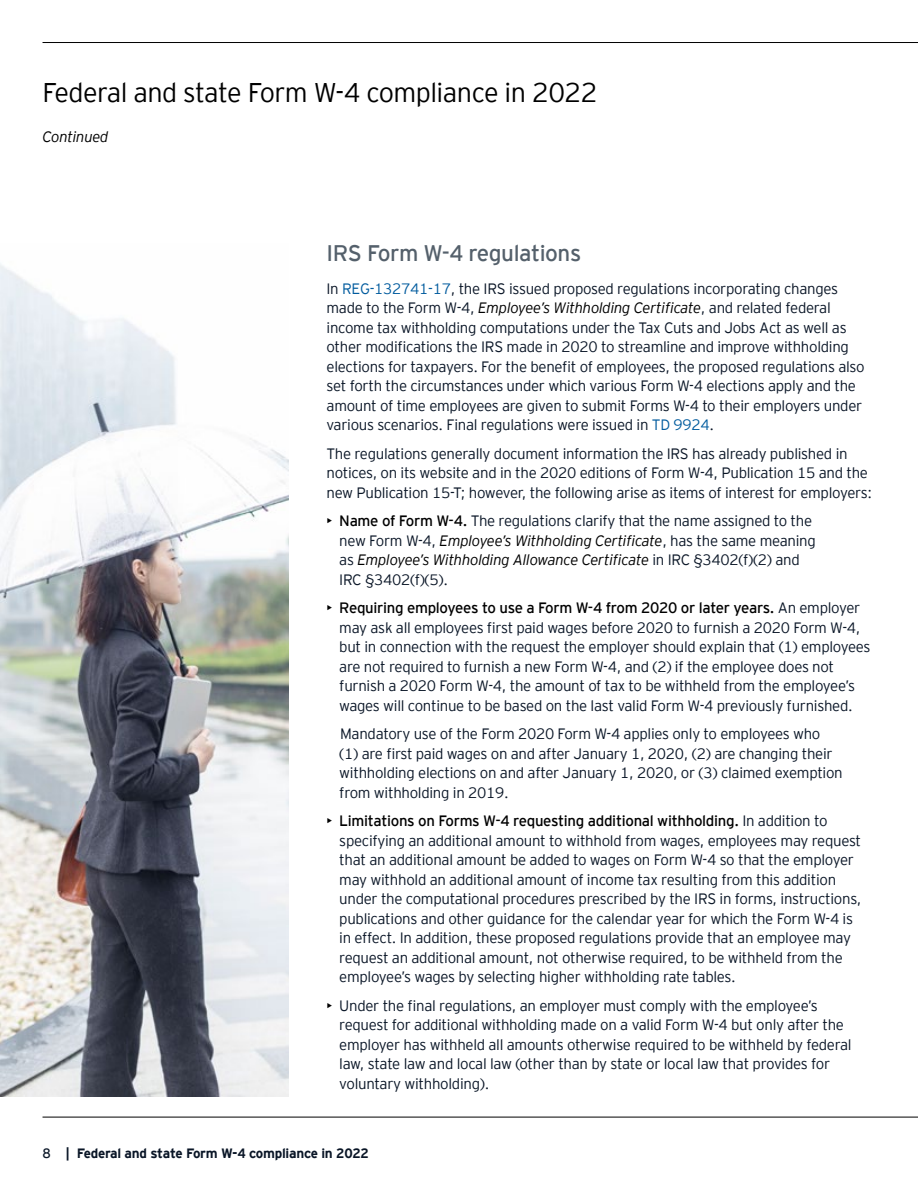
<style>
.page{position:relative;width:918px;height:1188px;background:#fff}
.page>*{position:absolute;margin:0;border:0;box-sizing:border-box;transform-origin:0 0}
.t1{font:300 27px "EY Interstate";letter-spacing:-.02em;color:#000}
.t2{font:22.5px "EY Interstate";letter-spacing:-.02em;color:#54606b}
.t3{font:300 15px/19.5px "EY Interstate";letter-spacing:-.02em;color:#0a1627}
.t4{font:italic 300 15px "EY Interstate";letter-spacing:-.02em;color:#000}
.t5{font:700 13.5px "EY Interstate";letter-spacing:-.02em;color:#0a1627}
.s1{color:#005b9e}
.s2{font-style:italic;color:#000}
.s3{color:#000}
.s4{font-weight:400;color:#000}
.s5{font-weight:400}
</style>
<div class="page">
<hr style="left:43px;top:42px;width:875px;height:1px;background:#000">
<hr style="left:43px;top:1117px;width:875px;height:1px;background:#000">
<img style="left:0;top:263px;width:288px;height:834px">
<h1 class="t1" style="left:43px;top:74px;width:556px">Federal and state Form W-4 compliance in 2022</h1>
<p class="t4" style="left:43px;top:126px;width:68px">Continued</p>
<h2 class="t2" style="left:327px;top:237px;width:256px">IRS Form W-4 regulations</h2>
<p class="t3" style="left:327px;top:278px;width:540px">In <span class="s1">REG-132741-17</span>, the IRS issued proposed regulations incorporating changes made to the Form W-4, <span class="s2">Employee’s Withholding Certificate</span>, and related federal income tax withholding computations under the Tax Cuts and Jobs Act as well as other modifications the IRS made in 2020 to streamline and improve withholding elections for taxpayers. For the benefit of employees, the proposed regulations also set forth the circumstances under which various Form W-4 elections apply and the amount of time employees are given to submit Forms W-4 to their employers under various scenarios. Final regulations were issued in <span class="s1">TD 9924</span>.</p>
<p class="t3" style="left:327px;top:443px;width:547px">The regulations generally document information the IRS has already published in notices, on its website and in the 2020 editions of Form W-4, Publication 15 and the new Publication 15-T; however, the following arise as items of interest for employers:</p>
<p class="t3" style="left:339px;top:511px;width:478px;text-indent:-13px"><span class="s3">•</span> <span class="s4">Name of Form W-4.</span> The regulations clarify that the name assigned to the new Form W-4, <span class="s2">Employee’s Withholding Certificate</span>, has the same meaning as <span class="s2">Employee’s Withholding Allowance Certificate</span> in IRC §3402(f)(2) and IRC §3402(f)(5).</p>
<p class="t3" style="left:339px;top:598px;width:533px;text-indent:-13px"><span class="s3">•</span> <span class="s4">Requiring employees to use a Form W-4 from 2020 or later years.</span> An employer may ask all employees first paid wages before 2020 to furnish a 2020 Form W-4, but in connection with the request the employer should explain that (1) employees are not required to furnish a new Form W-4, and (2) if the employee does not furnish a 2020 Form W-4, the amount of tax to be withheld from the employee’s wages will continue to be based on the last valid Form W-4 previously furnished.</p>
<p class="t3" style="left:339px;top:724px;width:505px">Mandatory use of the Form 2020 Form W-4 applies only to employees who<br>(1) are first paid wages on and after January 1, 2020, (2) are changing their withholding elections on and after January 1, 2020, or (3) claimed exemption from withholding in 2019.</p>
<p class="t3" style="left:339px;top:811px;width:524px;text-indent:-13px"><span class="s3">•</span> <span class="s4">Limitations on Forms W-4 requesting additional withholding.</span> In addition to specifying an additional amount to withhold from wages, employees may request that an additional amount be added to wages on Form W-4 so that the employer may withhold an additional amount of income tax resulting from this addition under the computational procedures prescribed by the IRS in forms, instructions, publications and other guidance for the calendar year for which the Form W-4 is in effect. In addition, these proposed regulations provide that an employee may request an additional amount, not otherwise required, to be withheld from the employee’s wages by selecting higher withholding rate tables.</p>
<p class="t3" style="left:339px;top:995px;width:514px;text-indent:-13px"><span class="s3">•</span> Under the final regulations, an employer must comply with the employee’s request for additional withholding made on a valid Form W-4 but only after the employer has withheld all amounts otherwise required to be withheld by federal law, state law and local law (other than by state or local law that provides for voluntary withholding).</p>
<p class="t5" style="left:43px;top:1144px;width:328px"><span class="s5">8</span> | Federal and state Form W-4 compliance in 2022</p>
</div>
